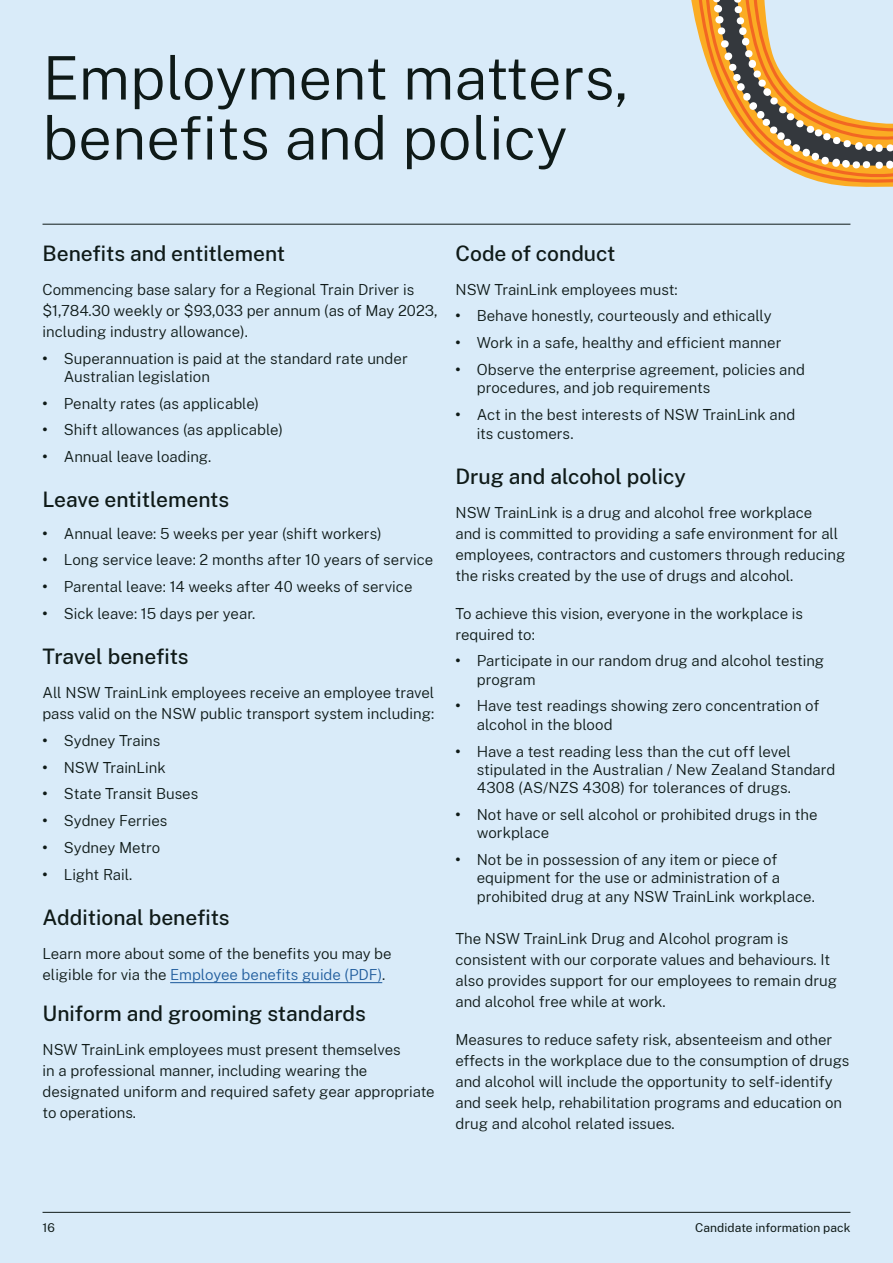
<style>
.page{position:relative;width:893px;height:1263px;background:#d9ebf9}
.page>*{position:absolute;margin:0;border:0;box-sizing:border-box;transform-origin:0 0}
.Heading_1__H1{font:300 60px/60px "Public Sans NSW";color:#0f1a18}
.Heading_3__H3{font:500 21px "Public Sans NSW";color:#0f1a18}
.Level_1_bullet{font:300 15px/18.3px "Public Sans NSW";color:#0f1a18}
.Body{font:300 15px/21px "Public Sans NSW";color:#0f1a18}
.Heading_3__H3-2{font:300 15px/21px "Public Sans NSW";color:#0f1a18}
.t1{font:12px "Public Sans NSW";letter-spacing:.005em;color:#0f1a18}
.s1{font-weight:700}
.s2{color:#215e9e}
</style>
<div class="page">
<hr style="left:43px;top:224px;width:807px;height:1px;background:#0f1a18">
<svg style="left:691px;top:0;width:202px;height:187px"></svg>
<hr style="left:170px;top:982px;width:212px;height:1px;background:#215e9e">
<hr style="left:43px;top:1212px;width:807px;height:1px;background:#0f1a18">
<h1 class="Heading_1__H1" style="left:43px;top:44px;width:587px">Employment matters, benefits and policy</h1>
<h3 class="Heading_3__H3" style="left:43px;top:238px;width:244px">Benefits and entitlement</h3>
<p class="Body" style="left:43px;top:278px;width:397px">Commencing base salary for a Regional Train Driver is $1,784.30 weekly or $93,033 per annum (as of May 2023, including industry allowance).</p>
<p class="Level_1_bullet" style="left:64px;top:348px;width:345px;text-indent:-21px"><span class="s1">•</span> Superannuation is paid at the standard rate under<br>Australian legislation</p>
<p class="Level_1_bullet" style="left:43px;top:393px;width:218px"><span class="s1">•</span> Penalty rates (as applicable)</p>
<p class="Level_1_bullet" style="left:43px;top:420px;width:242px"><span class="s1">•</span> Shift allowances (as applicable)</p>
<p class="Level_1_bullet" style="left:43px;top:447px;width:170px"><span class="s1">•</span> Annual leave loading.</p>
<h3 class="Heading_3__H3" style="left:43px;top:484px;width:188px">Leave entitlements</h3>
<p class="Level_1_bullet" style="left:43px;top:523px;width:340px"><span class="s1">•</span> Annual leave: 5 weeks per year (shift workers)</p>
<p class="Level_1_bullet" style="left:43px;top:550px;width:392px"><span class="s1">•</span> Long service leave: 2 months after 10 years of service</p>
<p class="Level_1_bullet" style="left:43px;top:577px;width:371px"><span class="s1">•</span> Parental leave: 14 weeks after 40 weeks of service</p>
<p class="Level_1_bullet" style="left:43px;top:603px;width:214px"><span class="s1">•</span> Sick leave: 15 days per year.</p>
<h3 class="Heading_3__H3" style="left:43px;top:641px;width:148px">Travel benefits</h3>
<p class="Body" style="left:43px;top:681px;width:393px">All NSW TrainLink employees receive an employee travel pass valid on the NSW public transport system including:</p>
<p class="Level_1_bullet" style="left:43px;top:730px;width:119px"><span class="s1">•</span> Sydney Trains</p>
<p class="Level_1_bullet" style="left:43px;top:757px;width:125px"><span class="s1">•</span> NSW TrainLink</p>
<p class="Level_1_bullet" style="left:43px;top:784px;width:157px"><span class="s1">•</span> State Transit Buses</p>
<p class="Level_1_bullet" style="left:43px;top:811px;width:126px"><span class="s1">•</span> Sydney Ferries</p>
<p class="Level_1_bullet" style="left:43px;top:837px;width:119px"><span class="s1">•</span> Sydney Metro</p>
<p class="Level_1_bullet" style="left:43px;top:864px;width:91px"><span class="s1">•</span> Light Rail.</p>
<h3 class="Heading_3__H3" style="left:43px;top:902px;width:189px">Additional benefits</h3>
<p class="Body" style="left:43px;top:942px;width:351px">Learn more about some of the benefits you may be eligible for via the <span class="s2">Employee benefits guide (PDF)</span>.</p>
<h3 class="Heading_3__H3" style="left:43px;top:998px;width:325px">Uniform and grooming standards</h3>
<h3 class="Heading_3__H3-2" style="left:43px;top:1038px;width:394px">NSW TrainLink employees must present themselves<br>in a professional manner, including wearing the designated uniform and required safety gear appropriate to operations.</h3>
<h3 class="Heading_3__H3" style="left:455px;top:238px;width:162px">Code of conduct</h3>
<p class="Body" style="left:455px;top:278px;width:224px">NSW TrainLink employees must:</p>
<p class="Level_1_bullet" style="left:455px;top:306px;width:318px"><span class="s1">•</span> Behave honestly, courteously and ethically</p>
<p class="Level_1_bullet" style="left:455px;top:333px;width:327px"><span class="s1">•</span> Work in a safe, healthy and efficient manner</p>
<p class="Level_1_bullet" style="left:477px;top:359px;width:330px;text-indent:-21px"><span class="s1">•</span> Observe the enterprise agreement, policies and procedures, and job requirements</p>
<p class="Level_1_bullet" style="left:477px;top:405px;width:320px;text-indent:-21px"><span class="s1">•</span> Act in the best interests of NSW TrainLink and its customers.</p>
<h3 class="Heading_3__H3" style="left:455px;top:461px;width:232px">Drug and alcohol policy</h3>
<p class="Body" style="left:455px;top:501px;width:391px">NSW TrainLink is a drug and alcohol free workplace<br>and is committed to providing a safe environment for all employees, contractors and customers through reducing the risks created by the use of drugs and alcohol.</p>
<p class="Body" style="left:455px;top:602px;width:349px">To achieve this vision, everyone in the workplace is required to:</p>
<p class="Level_1_bullet" style="left:477px;top:651px;width:349px;text-indent:-21px"><span class="s1">•</span> Participate in our random drug and alcohol testing program</p>
<p class="Level_1_bullet" style="left:477px;top:696px;width:344px;text-indent:-21px"><span class="s1">•</span> Have test readings showing zero concentration of alcohol in the blood</p>
<p class="Level_1_bullet" style="left:477px;top:741px;width:360px;text-indent:-21px"><span class="s1">•</span> Have a test reading less than the cut off level stipulated in the Australian / New Zealand Standard<br>4308 (AS/NZS 4308) for tolerances of drugs.</p>
<p class="Level_1_bullet" style="left:477px;top:804px;width:342px;text-indent:-21px"><span class="s1">•</span> Not have or sell alcohol or prohibited drugs in the workplace</p>
<p class="Level_1_bullet" style="left:477px;top:849px;width:340px;text-indent:-21px"><span class="s1">•</span> Not be in possession of any item or piece of equipment for the use or administration of a prohibited drug at any NSW TrainLink workplace.</p>
<p class="Body" style="left:455px;top:927px;width:383px">The NSW TrainLink Drug and Alcohol program is consistent with our corporate values and behaviours. It also provides support for our employees to remain drug and alcohol free while at work.</p>
<p class="Body" style="left:455px;top:1028px;width:395px">Measures to reduce safety risk, absenteeism and other effects in the workplace due to the consumption of drugs and alcohol will include the opportunity to self-identify and seek help, rehabilitation programs and education on drug and alcohol related issues.</p>
<p class="t1" style="left:43px;top:1219px;width:14px">16</p>
<p class="t1" style="left:695px;top:1219px;width:157px">Candidate information pack</p>
</div>
